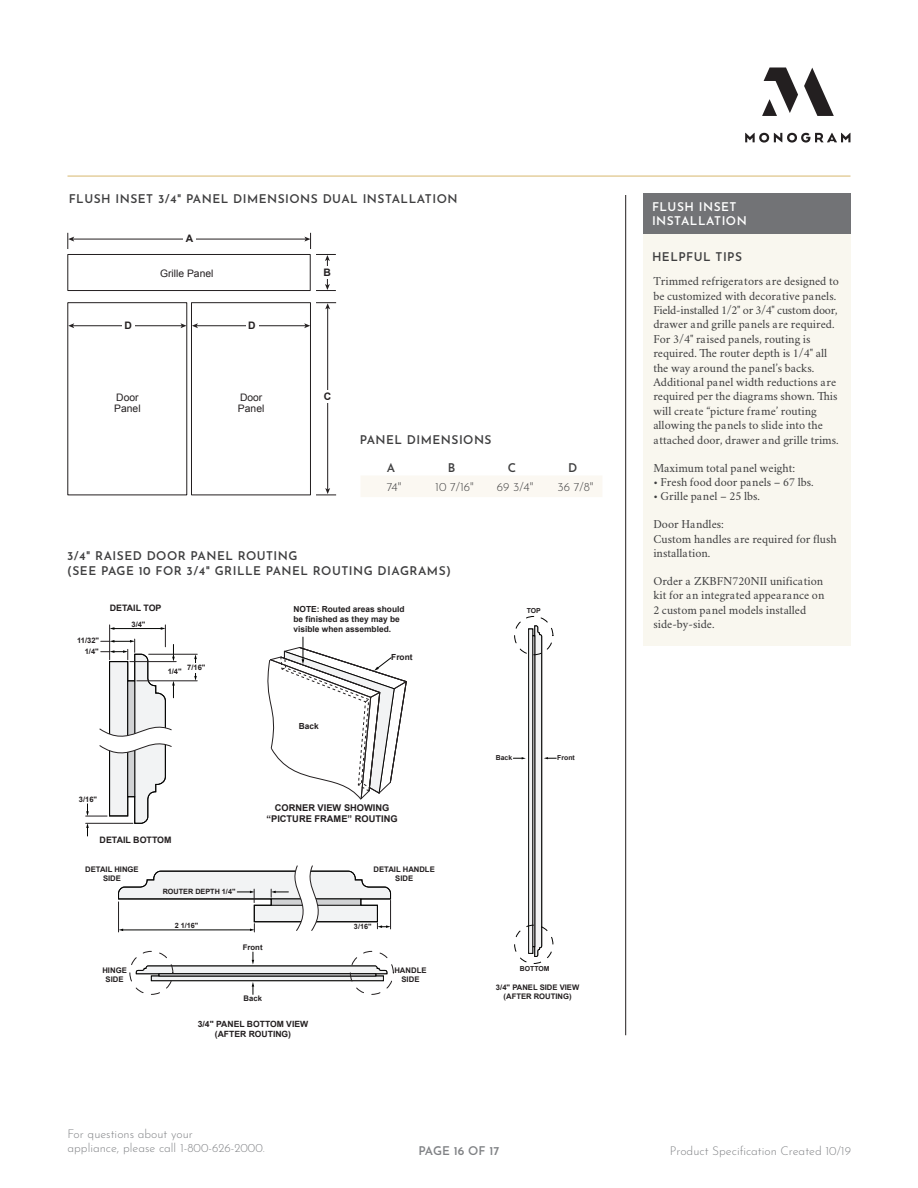
<style>
.page{position:relative;width:918px;height:1188px;background:#fff}
.page>*{position:absolute;margin:0;border:0;box-sizing:border-box;transform-origin:0 0}
.t1{font:12px/14.4px "Crimson";color:#3e3e3f}
.t2{font:600 12px/14.4px "Josefin Sans";letter-spacing:.04em;color:#3e3e3f}
.t3{font:300 12px/14.4px "Josefin Sans";color:#808285}
.t4{font:600 12px/14.4px "Josefin Sans";letter-spacing:.04em;color:#fff}
.t5{font:300 12px "Josefin Sans";color:#3e3e3f}
.t6{font:600 12px "Josefin Sans";color:#808285}
.t7{font:10.35px/11.6px "Arial";color:#231f20}
.t8{font:700 10.35px "Arial";color:#231f20}
.t9{font:700 9.3px/11.1px "Arial";color:#231f20;text-align:center}
.t10{font:700 8.85px "Arial";color:#231f20}
.t11{font:700 8.55px/10.4px "Arial";color:#231f20;text-align:center}
.t12{font:700 8.4px/10.1px "Arial";color:#231f20}
.t13{font:700 7.8px/9.3px "Arial";color:#231f20;text-align:center}
.t14{font:700 7.65px/9.1px "Arial";color:#231f20;text-align:center}
.t15{font:700 7.5px/10.8px "Arial";color:#231f20;text-align:right}
.t16{font:700 7.2px "Arial";color:#231f20}
.t17{font:700 6.9px "Arial";color:#231f20}
</style>
<div class="page">
<hr style="left:625px;top:195px;width:1px;height:840px;background:#231f20">
<svg style="left:745px;top:68px;width:105px;height:75px"></svg>
<hr style="left:68px;top:176px;width:782px;height:1px;background:#dcbf7e">
<div style="left:643px;top:193px;width:207px;height:453px;background:#f9f7ef"></div>
<div style="left:514px;top:616px;width:39px;height:39px;border:1px dashed #050504;border-radius:50%"></div>
<div style="left:514px;top:925px;width:39px;height:39px;border:1px dashed #050504;border-radius:50%"></div>
<svg style="left:513px;top:625px;width:43px;height:332px"></svg>
<svg style="left:267px;top:637px;width:140px;height:163px"></svg>
<div style="left:130px;top:951px;width:43px;height:44px;border:1px dashed #231f20;border-radius:50%"></div>
<div style="left:350px;top:951px;width:44px;height:44px;border:1px dashed #231f20;border-radius:50%"></div>
<svg style="left:135px;top:952px;width:253px;height:42px"></svg>
<hr style="left:130px;top:661px;width:46px;height:1px;background:#231f20">
<hr style="left:137px;top:681px;width:60px;height:1px;background:#231f20">
<svg style="left:194px;top:654px;width:4px;height:27px"></svg>
<svg style="left:86px;top:625px;width:89px;height:211px"></svg>
<hr style="left:149px;top:654px;width:48px;height:1px;background:#231f20">
<svg style="left:118px;top:865px;width:273px;height:67px"></svg>
<div style="left:643px;top:193px;width:207px;height:41px;background:#727376"></div>
<div style="left:67px;top:254px;width:244px;height:37px;border:1px solid #231f20"></div>
<hr style="left:73px;top:325px;width:109px;height:1px;background:#231f20">
<svg style="left:68px;top:323px;width:6px;height:5px"></svg>
<div style="left:122px;top:319px;width:12px;height:12px;background:#fff"></div>
<hr style="left:73px;top:239px;width:233px;height:1px;background:#231f20">
<svg style="left:67px;top:233px;width:7px;height:16px"></svg>
<div style="left:183px;top:233px;width:12px;height:12px;background:#fff"></div>
<div style="left:191px;top:302px;width:120px;height:193px;border:1px solid #231f20"></div>
<svg style="left:304px;top:233px;width:32px;height:58px"></svg>
<div style="left:321px;top:267px;width:12px;height:12px;background:#fff"></div>
<hr style="left:327px;top:308px;width:1px;height:182px;background:#231f20">
<svg style="left:316px;top:488px;width:20px;height:8px"></svg>
<svg style="left:316px;top:302px;width:20px;height:7px"></svg>
<div style="left:321px;top:391px;width:13px;height:12px;background:#fff"></div>
<hr style="left:196px;top:325px;width:110px;height:1px;background:#231f20">
<svg style="left:180px;top:323px;width:18px;height:5px"></svg>
<svg style="left:304px;top:323px;width:6px;height:5px"></svg>
<div style="left:246px;top:319px;width:12px;height:12px;background:#fff"></div>
<div style="left:361px;top:476px;width:241px;height:21px;background:#fbf8f2"></div>
<p class="t2" style="left:69px;top:190px;width:390px">FLUSH INSET 3/4" PANEL DIMENSIONS DUAL INSTALLATION</p>
<p class="t8" style="left:125px;top:319px;width:9px">D</p>
<p class="t8" style="left:186px;top:232px;width:9px">A</p>
<p class="t7" style="left:160px;top:268px;width:55px">Grille Panel</p>
<p class="t7" style="left:114px;top:391px;width:28px">Door<br>Panel</p>
<p class="t8" style="left:248px;top:319px;width:9px">D</p>
<p class="t7" style="left:238px;top:391px;width:28px">Door<br>Panel</p>
<p class="t8" style="left:323px;top:266px;width:9px">B</p>
<p class="t8" style="left:324px;top:390px;width:9px">C</p>
<p class="t2" style="left:360px;top:431px;width:133px">PANEL DIMENSIONS</p>
<p class="t2" style="left:387px;top:459px;width:10px">A</p>
<p class="t2" style="left:448px;top:459px;width:9px">B</p>
<p class="t2" style="left:508px;top:459px;width:10px">C</p>
<p class="t2" style="left:568px;top:459px;width:11px">D</p>
<p class="t5" style="left:387px;top:477px;width:16px">74"</p>
<p class="t5" style="left:435px;top:477px;width:40px">10 7/16"</p>
<p class="t5" style="left:497px;top:477px;width:38px">69 3/4"</p>
<p class="t5" style="left:558px;top:477px;width:38px">36 7/8"</p>
<p class="t2" style="left:67px;top:547px;width:385px">3/4" RAISED DOOR PANEL ROUTING<br>(SEE PAGE 10 FOR 3/4" GRILLE PANEL ROUTING DIAGRAMS)</p>
<p class="t10" style="left:110px;top:602px;width:53px">DETAIL TOP</p>
<p class="t15" style="left:77px;top:635px;width:24px">11/32"<br>1/4"</p>
<p class="t15" style="left:132px;top:619px;width:16px">3/4"</p>
<p class="t15" style="left:187px;top:663px;width:20px">7/16"</p>
<p class="t15" style="left:168px;top:666px;width:16px">1/4"</p>
<p class="t15" style="left:79px;top:794px;width:20px">3/16"</p>
<p class="t10" style="left:100px;top:834px;width:73px">DETAIL BOTTOM</p>
<p class="t12" style="left:293px;top:604px;width:113px">NOTE: Routed areas should be finished as they may be visible when assembled.</p>
<p class="t12" style="left:299px;top:721px;width:22px">Back</p>
<p class="t12" style="left:391px;top:652px;width:23px">Front</p>
<p class="t9" style="left:266px;top:803px;width:133px">CORNER VIEW SHOWING “PICTURE FRAME” ROUTING</p>
<p class="t14" style="left:85px;top:865px;width:55px">DETAIL HINGE<br>SIDE</p>
<p class="t14" style="left:374px;top:865px;width:63px">DETAIL HANDLE<br>SIDE</p>
<p class="t16" style="left:163px;top:887px;width:74px">ROUTER DEPTH 1/4"</p>
<p class="t16" style="left:175px;top:920px;width:25px">2 1/16"</p>
<p class="t16" style="left:354px;top:922px;width:19px">3/16"</p>
<p class="t13" style="left:243px;top:943px;width:21px">Front</p>
<p class="t13" style="left:102px;top:966px;width:26px">HINGE<br>SIDE</p>
<p class="t13" style="left:394px;top:966px;width:34px">HANDLE<br>SIDE</p>
<p class="t13" style="left:244px;top:994px;width:20px">Back</p>
<p class="t11" style="left:198px;top:1019px;width:112px">3/4" PANEL BOTTOM VIEW (AFTER ROUTING)</p>
<p class="t17" style="left:527px;top:606px;width:16px">TOP</p>
<p class="t17" style="left:496px;top:753px;width:18px">Back</p>
<p class="t17" style="left:557px;top:753px;width:19px">Front</p>
<p class="t17" style="left:520px;top:964px;width:31px">BOTTOM</p>
<p class="t14" style="left:496px;top:983px;width:85px">3/4" PANEL SIDE VIEW (AFTER ROUTING)</p>
<p class="t4" style="left:652px;top:198px;width:96px">FLUSH INSET<br>INSTALLATION</p>
<p class="t2" style="left:652px;top:248px;width:92px">HELPFUL TIPS</p>
<p class="t1" style="left:653px;top:273px;width:187px">Trimmed refrigerators are designed to be customized with decorative panels.<br>Field-installed 1/2" or 3/4" custom door, drawer and grille panels are required.<br>For 3/4" raised panels, routing is required. The router depth is 1/4" all the way around the panel’s backs.<br>Additional panel width reductions are required per the diagrams shown. This will create “picture frame’ routing allowing the panels to slide into the attached door, drawer and grille trims.</p>
<p class="t1" style="left:653px;top:460px;width:143px">Maximum total panel weight:</p>
<p class="t1" style="left:653px;top:474px;width:162px">• Fresh food door panels – 67 lbs.</p>
<p class="t1" style="left:653px;top:488px;width:108px">• Grille panel – 25 lbs.</p>
<p class="t1" style="left:653px;top:516px;width:185px">Door Handles:<br>Custom handles are required for flush installation.</p>
<p class="t1" style="left:653px;top:573px;width:173px">Order a ZKBFN720NII unification kit for an integrated appearance on<br>2 custom panel models installed side-by-side.</p>
<p class="t3" style="left:68px;top:1125px;width:199px">For questions about your<br>appliance, please call 1-800-626-2000.</p>
<p class="t6" style="left:419px;top:1140px;width:82px">PAGE 16 OF 17</p>
<p class="t3" style="left:670px;top:1142px;width:183px">Product Specification Created 10/19</p>
</div>
